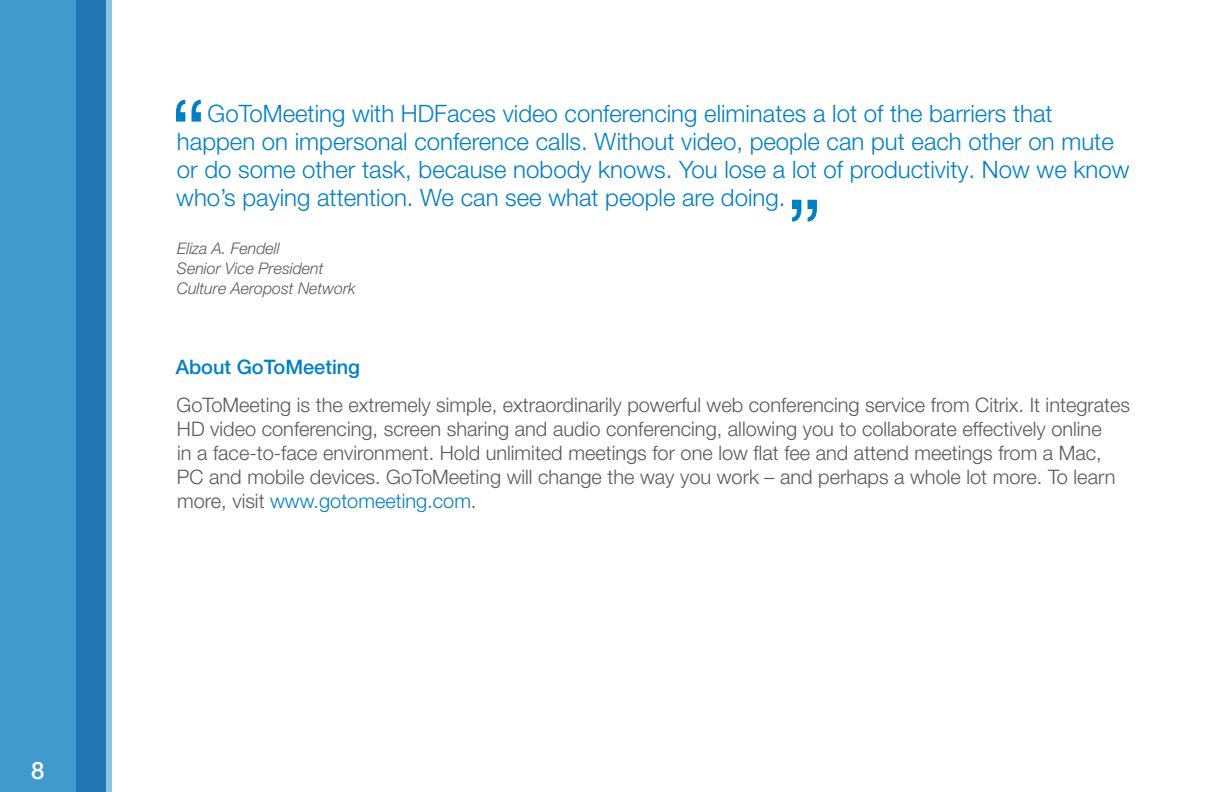
<style>
.page{position:relative;width:1224px;height:792px;background:#fff}
.page>*{position:absolute;margin:0;border:0;box-sizing:border-box;transform-origin:0 0}
.t1{font:300 24px/28px "Helvetica Neue LT Pro";color:#007fc3}
.t2{font:500 24px "Helvetica Neue LT Pro";color:#fff}
.t3{font:300 20px/24px "Helvetica Neue LT Pro";color:#58595b}
.t4{font:500 20px "Helvetica Neue LT Pro";color:#007fc3}
.t5{font:italic 300 16px/20px "Helvetica Neue LT Pro";color:#58595b}
.s1{color:#007fc3}
</style>
<div class="page">
<div style="left:0;top:0;width:105px;height:792px;background:#409acd"></div>
<svg style="left:76px;top:0;width:36px;height:792px;fill:#2375b4"></svg>
<svg style="left:176px;top:100px;width:25px;height:22px"></svg>
<svg style="left:792px;top:200px;width:25px;height:22px"></svg>
<p class="t2" style="left:31px;top:756px;width:15px">8</p>
<p class="t1" style="left:176px;top:99px;width:955px;text-indent:31px">GoToMeeting with HDFaces video conferencing eliminates a lot of the barriers that happen on impersonal conference calls. Without video, people can put each other on mute or do some other task, because nobody knows. You lose a lot of productivity. Now we know who’s paying attention. We can see what people are doing.</p>
<p class="t5" style="left:177px;top:238px;width:180px">Eliza A. Fendell<br>Senior Vice President<br>Culture Aeropost Network</p>
<p class="t4" style="left:176px;top:355px;width:186px">About GoToMeeting</p>
<p class="t3" style="left:177px;top:393px;width:955px">GoToMeeting is the extremely simple, extraordinarily powerful web conferencing service from Citrix. It integrates HD video conferencing, screen sharing and audio conferencing, allowing you to collaborate effectively online<br>in a face-to-face environment. Hold unlimited meetings for one low flat fee and attend meetings from a Mac, PC and mobile devices. GoToMeeting will change the way you work – and perhaps a whole lot more. To learn more, visit <span class="s1">www.gotomeeting.com</span>.</p>
</div>
